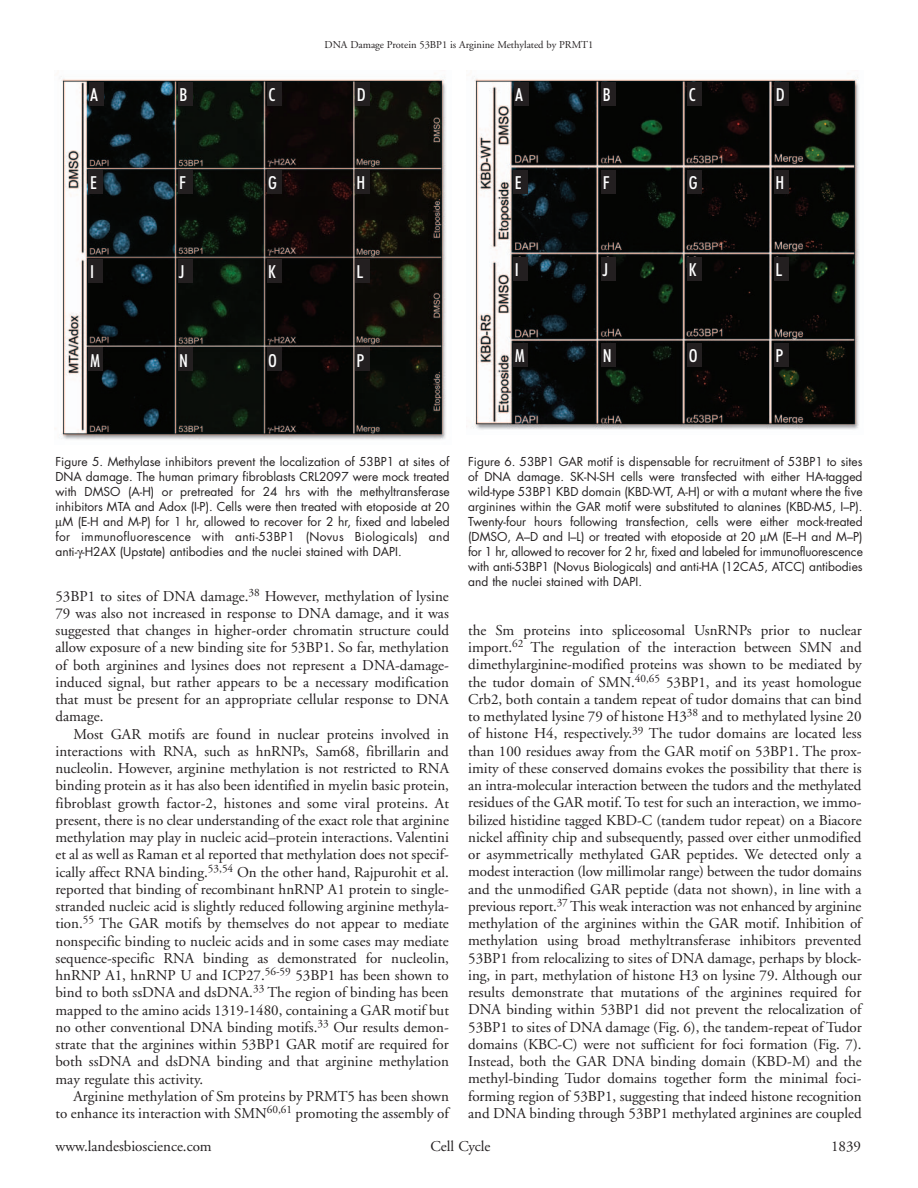
<style>
.page{position:relative;width:918px;height:1188px;background:#fff}
.page>*{position:absolute;margin:0;border:0;box-sizing:border-box;transform-origin:0 0}
.t1{font:500 condensed 18px "Futura BT";color:#fff}
.t2{font:15px/17.2px "Adobe Garamond";color:#231f20;text-align:justify}
.t3{font:12px/15px "Futura";color:#231f20;text-align:justify}
.t4{font:12px "Futura";letter-spacing:.025em;color:#231f20}
.t5{font:10.5px "Adobe Garamond";color:#231f20}
</style>
<div class="page">
<img style="left:472px;top:76px;width:387px;height:354px">
<img style="left:55px;top:76px;width:391px;height:364px">
<div style="left:89px;top:82px;width:15px;height:23px;background:#231f20"></div>
<div style="left:178px;top:82px;width:15px;height:23px;background:#231f20"></div>
<div style="left:267px;top:82px;width:15px;height:23px;background:#231f20"></div>
<div style="left:355px;top:82px;width:15px;height:23px;background:#231f20"></div>
<div style="left:88px;top:170px;width:15px;height:23px;background:#231f20"></div>
<div style="left:178px;top:170px;width:15px;height:23px;background:#231f20"></div>
<div style="left:267px;top:170px;width:15px;height:23px;background:#231f20"></div>
<div style="left:355px;top:170px;width:15px;height:23px;background:#231f20"></div>
<div style="left:88px;top:259px;width:15px;height:23px;background:#231f20"></div>
<div style="left:178px;top:259px;width:15px;height:23px;background:#231f20"></div>
<div style="left:267px;top:259px;width:15px;height:23px;background:#231f20"></div>
<div style="left:355px;top:259px;width:15px;height:23px;background:#231f20"></div>
<div style="left:88px;top:348px;width:15px;height:23px;background:#231f20"></div>
<div style="left:178px;top:348px;width:15px;height:23px;background:#231f20"></div>
<div style="left:267px;top:348px;width:15px;height:23px;background:#231f20"></div>
<div style="left:355px;top:348px;width:15px;height:23px;background:#231f20"></div>
<div style="left:514px;top:82px;width:15px;height:23px;background:#231f20"></div>
<div style="left:601px;top:82px;width:15px;height:23px;background:#231f20"></div>
<div style="left:687px;top:82px;width:15px;height:23px;background:#231f20"></div>
<div style="left:774px;top:82px;width:15px;height:23px;background:#231f20"></div>
<div style="left:513px;top:170px;width:15px;height:23px;background:#231f20"></div>
<div style="left:601px;top:170px;width:15px;height:23px;background:#231f20"></div>
<div style="left:687px;top:170px;width:15px;height:23px;background:#231f20"></div>
<div style="left:774px;top:170px;width:15px;height:23px;background:#231f20"></div>
<div style="left:513px;top:258px;width:15px;height:23px;background:#231f20"></div>
<div style="left:601px;top:258px;width:15px;height:23px;background:#231f20"></div>
<div style="left:687px;top:258px;width:15px;height:23px;background:#231f20"></div>
<div style="left:774px;top:258px;width:15px;height:23px;background:#231f20"></div>
<div style="left:513px;top:343px;width:15px;height:23px;background:#231f20"></div>
<div style="left:601px;top:343px;width:15px;height:23px;background:#231f20"></div>
<div style="left:687px;top:343px;width:15px;height:23px;background:#231f20"></div>
<div style="left:774px;top:343px;width:15px;height:23px;background:#231f20"></div>
<p class="t5" style="left:325px;top:41px;width:270px">DNA Damage Protein 53BP1 is Arginine Methylated by PRMT1</p>
<p class="t1" style="left:90px;top:84px;width:9px">A</p>
<p class="t1" style="left:179px;top:84px;width:9px">B</p>
<p class="t1" style="left:269px;top:84px;width:8px">C</p>
<p class="t1" style="left:357px;top:84px;width:10px">D</p>
<p class="t1" style="left:515px;top:84px;width:9px">A</p>
<p class="t1" style="left:603px;top:84px;width:9px">B</p>
<p class="t1" style="left:689px;top:84px;width:8px">C</p>
<p class="t1" style="left:776px;top:84px;width:10px">D</p>
<p class="t1" style="left:90px;top:172px;width:8px">E</p>
<p class="t1" style="left:179px;top:172px;width:8px">F</p>
<p class="t1" style="left:268px;top:172px;width:10px">G</p>
<p class="t1" style="left:357px;top:172px;width:10px">H</p>
<p class="t1" style="left:515px;top:172px;width:8px">E</p>
<p class="t1" style="left:603px;top:172px;width:8px">F</p>
<p class="t1" style="left:689px;top:172px;width:10px">G</p>
<p class="t1" style="left:776px;top:172px;width:10px">H</p>
<p class="t1" style="left:90px;top:261px;width:6px">I</p>
<p class="t1" style="left:179px;top:261px;width:7px">J</p>
<p class="t1" style="left:268px;top:261px;width:9px">K</p>
<p class="t1" style="left:357px;top:261px;width:8px">L</p>
<p class="t1" style="left:515px;top:260px;width:6px">I</p>
<p class="t1" style="left:603px;top:260px;width:7px">J</p>
<p class="t1" style="left:689px;top:260px;width:9px">K</p>
<p class="t1" style="left:776px;top:260px;width:8px">L</p>
<p class="t1" style="left:90px;top:350px;width:12px">M</p>
<p class="t1" style="left:179px;top:350px;width:10px">N</p>
<p class="t1" style="left:268px;top:350px;width:10px">O</p>
<p class="t1" style="left:357px;top:350px;width:9px">P</p>
<p class="t1" style="left:515px;top:345px;width:12px">M</p>
<p class="t1" style="left:603px;top:345px;width:10px">N</p>
<p class="t1" style="left:689px;top:345px;width:10px">O</p>
<p class="t1" style="left:776px;top:345px;width:9px">P</p>
<p class="t3" style="left:56px;top:455px;width:396px">Figure 5. Methylase inhibitors prevent the localization of 53BP1 at sites of</p>
<p class="t3" style="left:56px;top:470px;width:396px">DNA damage. The human primary fibroblasts CRL2097 were mock treated</p>
<p class="t3" style="left:56px;top:485px;width:396px">with DMSO (A-H) or pretreated for 24 hrs with the methyltransferase</p>
<p class="t3" style="left:56px;top:500px;width:396px">inhibitors MTA and Adox (I-P). Cells were then treated with etoposide at 20</p>
<p class="t3" style="left:62px;top:515px;width:389px">M (E-H and M-P) for 1 hr, allowed to recover for 2 hr, fixed and labeled</p>
<p class="t4" style="left:55px;top:531px;width:396px">for immunofluorescence with anti-53BP1 (Novus Biologicals) and</p>
<p class="t3" style="left:55px;top:545px;width:348px">anti- -H2AX (Upstate) antibodies and the nuclei stained with DAPI.</p>
<p class="t2" style="left:55px;top:588px;width:395px">53BP1 to sites of DNA damage.<sup>38</sup> However, methylation of lysine 79 was also not increased in response to DNA damage, and it was suggested that changes in higher-order chromatin structure could allow exposure of a new binding site for 53BP1. So far, methylation of both arginines and lysines does not represent a DNA-damage&shy;induced signal, but rather appears to be a necessary modification that must be present for an appropriate cellular response to DNA damage.</p>
<p class="t2" style="left:55px;top:726px;width:395px;text-indent:18px">Most GAR motifs are found in nuclear proteins involved in interactions with RNA, such as hnRNPs, Sam68, fibrillarin and nucleolin. However, arginine methylation is not restricted to RNA binding protein as it has also been identified in myelin basic protein, fibroblast growth factor-2, histones and some viral proteins. At present, there is no clear understanding of the exact role that arginine methylation may play in nucleic acid–protein interactions. Valentini et al as well as Raman et al reported that methylation does not specif&shy;ically affect RNA binding.<sup>53,54</sup> On the other hand, Rajpurohit et al. reported that binding of recombinant hnRNP A1 protein to single&shy;stranded nucleic acid is slightly reduced following arginine methyla&shy;tion.<sup>55</sup> The GAR motifs by themselves do not appear to mediate nonspecific binding to nucleic acids and in some cases may mediate sequence-specific RNA binding as demonstrated for nucleolin, hnRNP A1, hnRNP U and ICP27.<sup>56-59</sup> 53BP1 has been shown to bind to both ssDNA and dsDNA.<sup>33</sup> The region of binding has been mapped to the amino acids 1319-1480, containing a GAR motif but no other conventional DNA binding motifs.<sup>33</sup> Our results demon&shy;strate that the arginines within 53BP1 GAR motif are required for both ssDNA and dsDNA binding and that arginine methylation may regulate this activity.</p>
<p class="t2" style="left:56px;top:1089px;width:395px;text-align:right">Arginine methylation of Sm proteins by PRMT5 has been shown<br>to enhance its interaction with SMN<sup>60,61</sup> promoting the assembly of</p>
<p class="t3" style="left:468px;top:455px;width:396px">Figure 6. 53BP1 GAR motif is dispensable for recruitment of 53BP1 to sites of DNA damage. SK-N-SH cells were transfected with either HA-tagged wild-type 53BP1 KBD domain (KBD-WT, A-H) or with a mutant where the five arginines within the GAR motif were substituted to alanines (KBD-M5, I–P).<br>Twenty-four hours following transfection, cells were either mock-treated (DMSO, A–D and I–L) or treated with etoposide at 20 M (E–H and M–P) for 1 hr, allowed to recover for 2 hr, fixed and labeled for immunofluorescence with anti-53BP1 (Novus Biologicals) and anti-HA (12CA5, ATCC) antibodies and the nuclei stained with DAPI.</p>
<p class="t2" style="left:468px;top:623px;width:395px">the Sm proteins into spliceosomal UsnRNPs prior to nuclear import.<sup>62</sup> The regulation of the interaction between SMN and dimethylarginine-modified proteins was shown to be mediated by the tudor domain of SMN.<sup>40,65</sup> 53BP1, and its yeast homologue Crb2, both contain a tandem repeat of tudor domains that can bind to methylated lysine 79 of histone H3<sup>38</sup> and to methylated lysine 20 of histone H4, respectively.<sup>39</sup> The tudor domains are located less than 100 residues away from the GAR motif on 53BP1. The prox&shy;imity of these conserved domains evokes the possibility that there is an intra-molecular interaction between the tudors and the methylated residues of the GAR motif. To test for such an interaction, we immo&shy;bilized histidine tagged KBD-C (tandem tudor repeat) on a Biacore nickel affinity chip and subsequently, passed over either unmodified or asymmetrically methylated GAR peptides. We detected only a modest interaction (low millimolar range) between the tudor domains and the unmodified GAR peptide (data not shown), in line with a previous report.<sup>37</sup> This weak interaction was not enhanced by arginine methylation of the arginines within the GAR motif. Inhibition of methylation using broad methyltransferase inhibitors prevented 53BP1 from relocalizing to sites of DNA damage, perhaps by block&shy;ing, in part, methylation of histone H3 on lysine 79. Although our results demonstrate that mutations of the arginines required for DNA binding within 53BP1 did not prevent the relocalization of 53BP1 to sites of DNA damage (Fig. 6), the tandem-repeat of Tudor domains (KBC-C) were not sufficient for foci formation (Fig. 7).<br>Instead, both the GAR DNA binding domain (KBD-M) and the methyl-binding Tudor domains together form the minimal foci&shy;forming region of 53BP1, suggesting that indeed histone recognition and DNA binding through 53BP1 methylated arginines are coupled</p>
<p class="t2" style="left:55px;top:1139px;width:158px">www.landesbioscience.com</p>
<p class="t2" style="left:430px;top:1139px;width:62px">Cell Cycle</p>
<p class="t2" style="left:831px;top:1139px;width:31px">1839</p>
</div>
